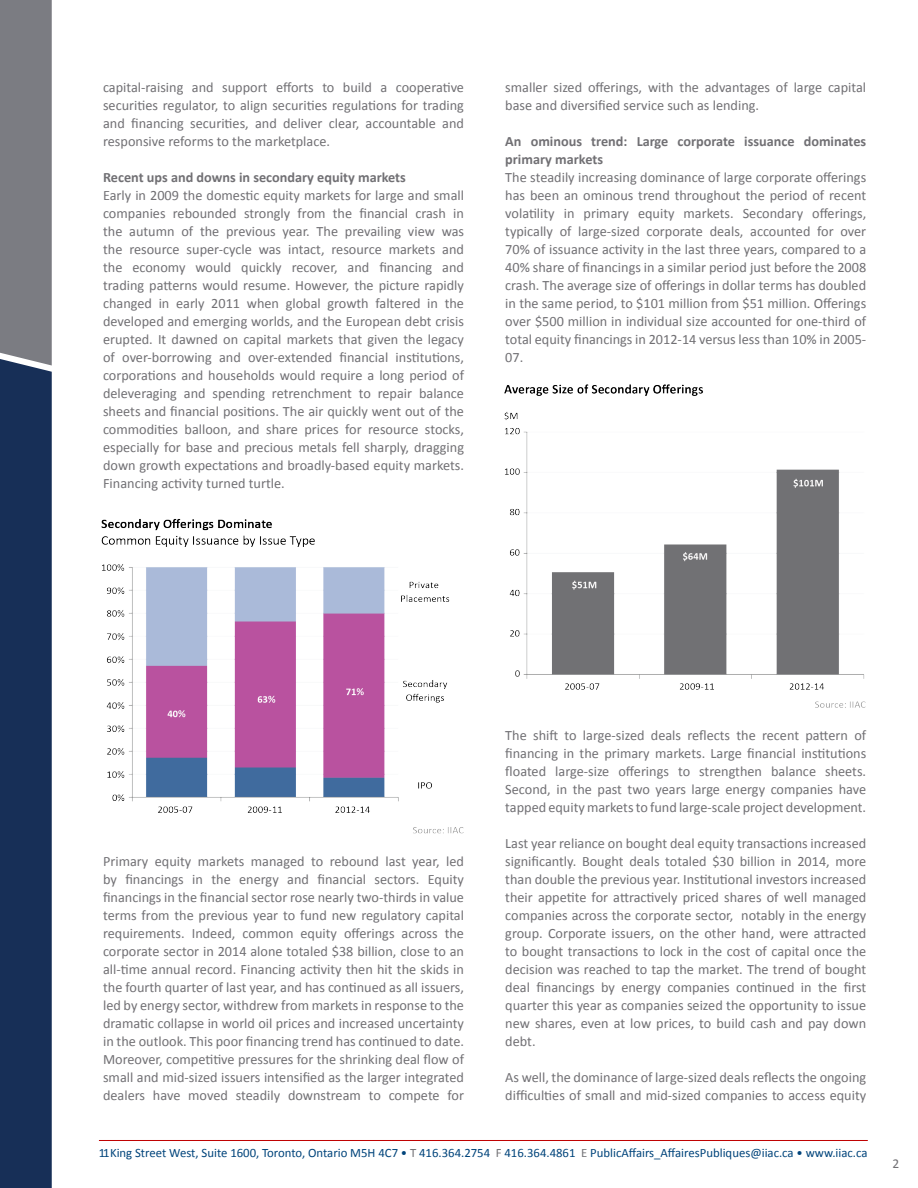
<style>
.page{position:relative;width:918px;height:1188px;background:#fff}
.page>*{position:absolute;margin:0;border:0;box-sizing:border-box;transform-origin:0 0}
.t1{font:14.25px/18px "Calibri";color:#717074;text-align:justify}
.t2{font:700 14.25px/18px "Calibri";color:#717074}
.t3{font:13.5px "Calibri";color:#717074}
.t4{font:12.75px "Calibri";color:#00447b}
.s1{color:#717074}
</style>
<div class="page">
<hr style="left:99px;top:1140px;width:769px;height:1px;background:#c00000">
<svg style="left:0;top:0;width:52px;height:1188px;background:#374865"></svg>
<img style="left:102px;top:519px;width:362px;height:315px">
<img style="left:504px;top:384px;width:362px;height:324px">
<p class="t1" style="left:103px;top:78px;width:362px">capital-raising and support efforts to build a cooperative securities regulator, to align securities regulations for trading and financing securities, and deliver clear, accountable and responsive reforms to the marketplace.</p>
<p class="t2" style="left:103px;top:168px;width:304px">Recent ups and downs in secondary equity markets</p>
<p class="t1" style="left:103px;top:186px;width:363px">Early in 2009 the domestic equity markets for large and small companies rebounded strongly from the financial crash in the autumn of the previous year. The prevailing view was the resource super-cycle was intact, resource markets and the economy would quickly recover, and financing and trading patterns would resume. However, the picture rapidly changed in early 2011 when global growth faltered in the developed and emerging worlds, and the European debt crisis erupted. It dawned on capital markets that given the legacy of over-borrowing and over-extended financial institutions, corporations and households would require a long period of deleveraging and spending retrenchment to repair balance sheets and financial positions. The air quickly went out of the commodities balloon, and share prices for resource stocks, especially for base and precious metals fell sharply, dragging down growth expectations and broadly-based equity markets.<br>Financing activity turned turtle.</p>
<p class="t1" style="left:505px;top:78px;width:362px">smaller sized offerings, with the advantages of large capital base and diversified service such as lending.</p>
<p class="t2" style="left:505px;top:132px;width:362px">An ominous trend: Large corporate issuance dominates primary markets</p>
<p class="t1" style="left:505px;top:168px;width:363px">The steadily increasing dominance of large corporate offerings has been an ominous trend throughout the period of recent volatility in primary equity markets. Secondary offerings, typically of large-sized corporate deals, accounted for over 70% of issuance activity in the last three years, compared to a 40% share of financings in a similar period just before the 2008 crash. The average size of offerings in dollar terms has doubled in the same period, to $101 million from $51 million. Offerings over $500 million in individual size accounted for one-third of total equity financings in 2012-14 versus less than 10% in 2005- 07.</p>
<p class="t1" style="left:103px;top:852px;width:362px">Primary equity markets managed to rebound last year, led by financings in the energy and financial sectors. Equity financings in the financial sector rose nearly two-thirds in value terms from the previous year to fund new regulatory capital requirements. Indeed, common equity offerings across the corporate sector in 2014 alone totaled $38 billion, close to an all-time annual record. Financing activity then hit the skids in the fourth quarter of last year, and has continued as all issuers, led by energy sector, withdrew from markets in response to the dramatic collapse in world oil prices and increased uncertainty in the outlook. This poor financing trend has continued to date.<br>Moreover, competitive pressures for the shrinking deal flow of small and mid-sized issuers intensified as the larger integrated dealers have moved steadily downstream to compete for</p>
<p class="t1" style="left:505px;top:726px;width:362px">The shift to large-sized deals reflects the recent pattern of financing in the primary markets. Large financial institutions floated large-size offerings to strengthen balance sheets.<br>Second, in the past two years large energy companies have tapped equity markets to fund large-scale project development.</p>
<p class="t1" style="left:505px;top:834px;width:362px">Last year reliance on bought deal equity transactions increased significantly. Bought deals totaled $30 billion in 2014, more than double the previous year. Institutional investors increased their appetite for attractively priced shares of well managed companies across the corporate sector, notably in the energy group. Corporate issuers, on the other hand, were attracted to bought transactions to lock in the cost of capital once the decision was reached to tap the market. The trend of bought deal financings by energy companies continued in the first quarter this year as companies seized the opportunity to issue new shares, even at low prices, to build cash and pay down debt.</p>
<p class="t1" style="left:505px;top:1068px;width:362px">As well, the dominance of large-sized deals reflects the ongoing difficulties of small and mid-sized companies to access equity</p>
<p class="t4" style="left:99px;top:1145px;width:770px">11 King Street West, Suite 1600, Toronto, Ontario M5H 4C7 • <span class="s1">T</span> 416.364.2754 <span class="s1">F</span> 416.364.4861 <span class="s1">E</span> PublicAffairs_AffairesPubliques@iiac.ca • www.iiac.ca</p>
<p class="t3" style="left:892px;top:1155px;width:8px">2</p>
</div>
